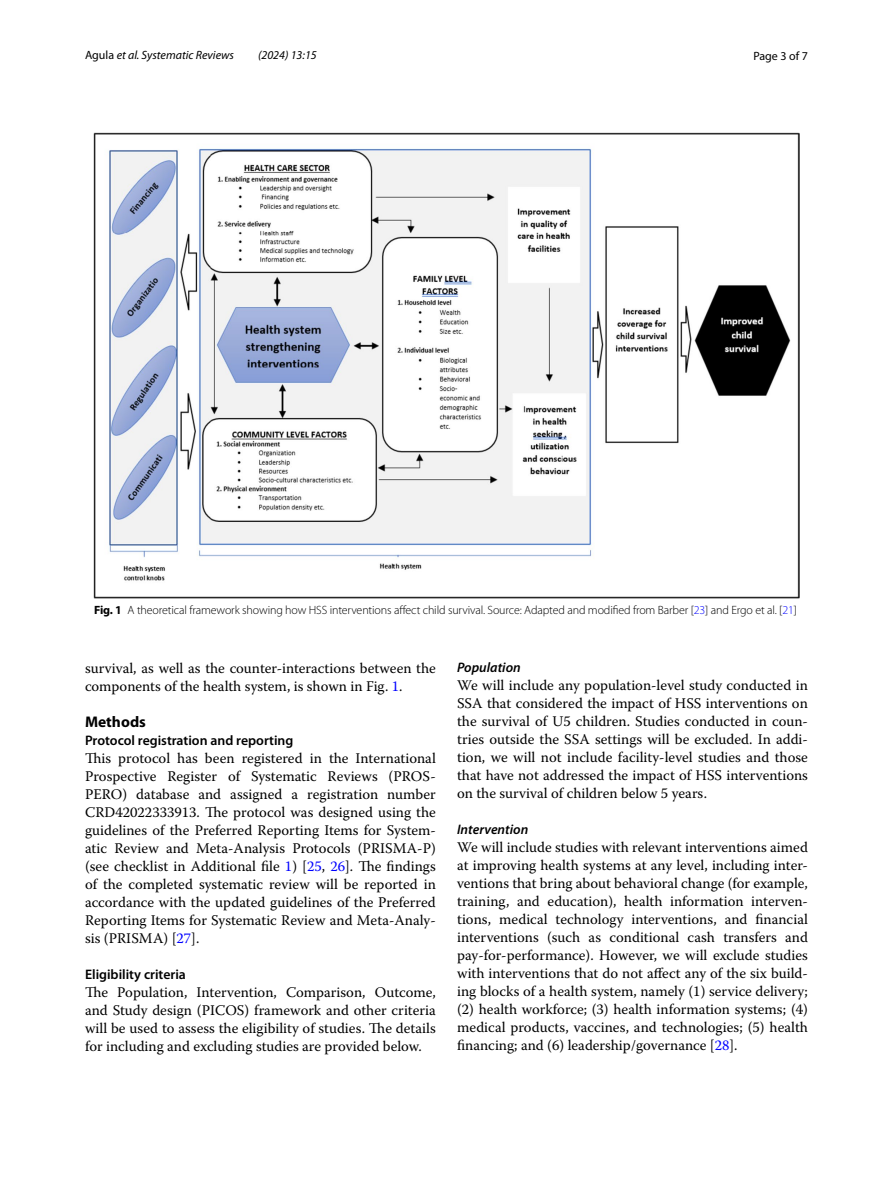
<style>
.page{position:relative;width:893px;height:1187px;background:#fff}
.page>*{position:absolute;margin:0;border:0;box-sizing:border-box;transform-origin:0 0}
.t1{font:700 15.45px "Myriad Pro";color:#000}
.t2{font:14.7px/18px "Warnock Pro";color:#000;text-align:justify}
.t3{font:600 13.8px "Myriad Pro";color:#000}
.t4{font:italic 600 13.8px "Myriad Pro";color:#000}
.t5{font:300 12px "Myriad Pro";letter-spacing:-.01em;color:#000}
.t6{font:italic 12px "Myriad Pro";color:#000}
.t7{font:12px "Myriad Pro";color:#000}
.s1{font-style:normal}
.s2{font-weight:700}
.s3{color:#00f}
</style>
<div class="page">
<img style="left:93px;top:133px;width:707px;height:465px">
<p class="t6" style="left:85px;top:48px;width:151px"><span class="s1">Agula</span> et al. Systematic Reviews</p>
<p class="t6" style="left:258px;top:48px;width:60px">(2024) 13:15</p>
<p class="t7" style="left:753px;top:48px;width:56px">Page 3 of 7</p>
<p class="t5" style="left:94px;top:603px;width:704px"><span class="s2">Fig. 1</span> A theoretical framework showing how HSS interventions affect child survival. Source: Adapted and modified from Barber [<span class="s3">23</span>] and Ergo et al. [<span class="s3">21</span>]</p>
<p class="t2" style="left:85px;top:658px;width:352px">survival, as well as the counter-interactions between the components of the health system, is shown in Fig. <span class="s3">1</span>.</p>
<p class="t1" style="left:85px;top:711px;width:62px">Methods</p>
<p class="t3" style="left:85px;top:731px;width:210px">Protocol registration and reporting</p>
<p class="t2" style="left:85px;top:748px;width:352px">This protocol has been registered in the International Prospective Register of Systematic Reviews (PROS-PERO) database and assigned a registration number CRD42022333913. The protocol was designed using the guidelines of the Preferred Reporting Items for System&shy;atic Review and Meta-Analysis Protocols (PRISMA-P) (see checklist in Additional file <span class="s3">1</span>) [<span class="s3">25</span>, <span class="s3">26</span>]. The findings of the completed systematic review will be reported in accordance with the updated guidelines of the Preferred Reporting Items for Systematic Review and Meta-Analy&shy;sis (PRISMA) [<span class="s3">27</span>].</p>
<p class="t3" style="left:85px;top:965px;width:102px">Eligibility criteria</p>
<p class="t2" style="left:85px;top:982px;width:352px">The Population, Intervention, Comparison, Outcome, and Study design (PICOS) framework and other criteria will be used to assess the eligibility of studies. The details for including and excluding studies are provided below.</p>
<p class="t4" style="left:457px;top:658px;width:65px">Population</p>
<p class="t2" style="left:457px;top:676px;width:352px">We will include any population-level study conducted in SSA that considered the impact of HSS interventions on the survival of U5 children. Studies conducted in coun&shy;tries outside the SSA settings will be excluded. In addi&shy;tion, we will not include facility-level studies and those that have not addressed the impact of HSS interventions on the survival of children below 5 years.</p>
<p class="t4" style="left:457px;top:820px;width:73px">Intervention</p>
<p class="t2" style="left:457px;top:838px;width:352px">We will include studies with relevant interventions aimed at improving health systems at any level, including inter&shy;ventions that bring about behavioral change (for example, training, and education), health information interven&shy;tions, medical technology interventions, and financial interventions (such as conditional cash transfers and pay-for-performance). However, we will exclude studies with interventions that do not affect any of the six build&shy;ing blocks of a health system, namely (1) service delivery; (2) health workforce; (3) health information systems; (4) medical products, vaccines, and technologies; (5) health financing; and (6) leadership/governance [<span class="s3">28</span>].</p>
</div>
